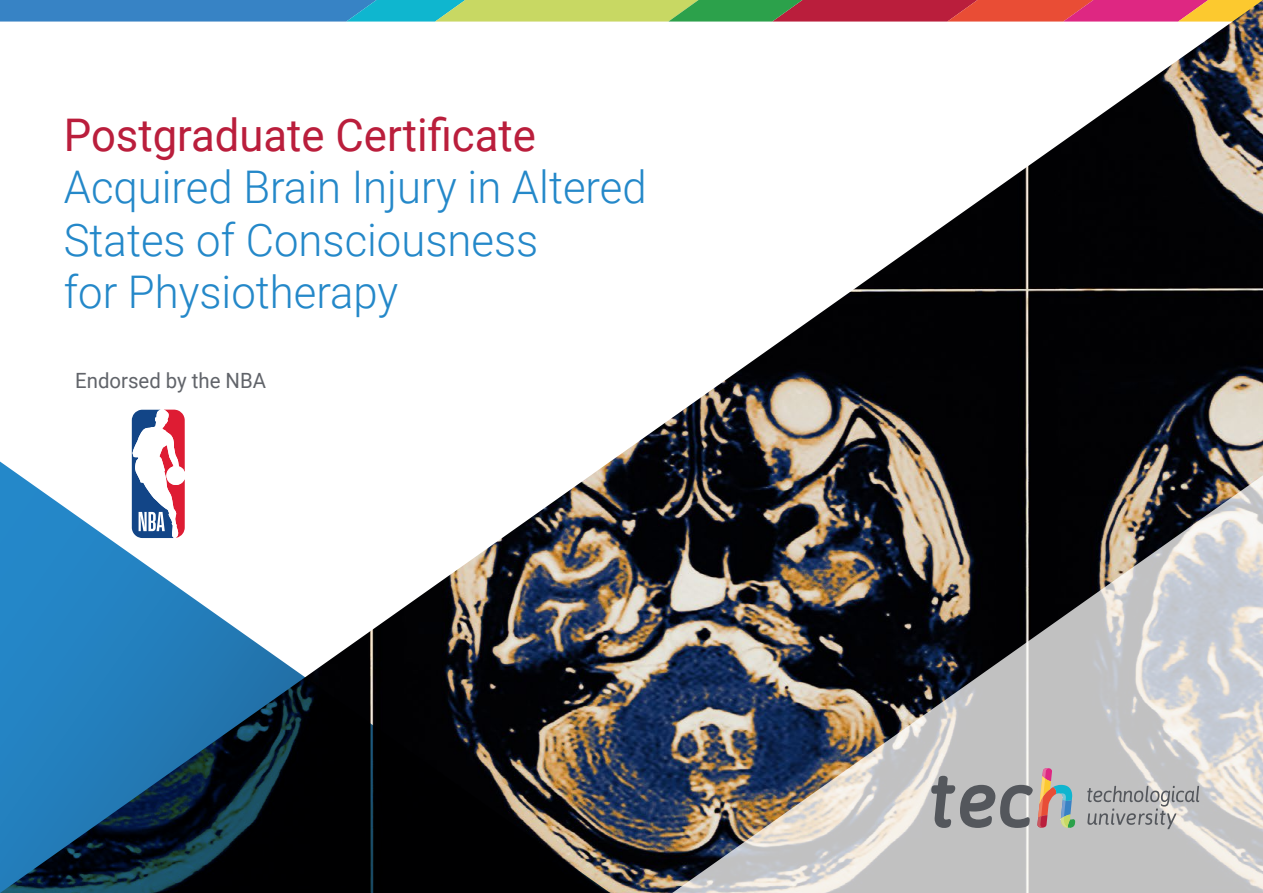
<style>
.page{position:relative;width:1263px;height:893px;background:#fff}
.page>*{position:absolute;margin:0;border:0;box-sizing:border-box;transform-origin:0 0}
.t1{font:300 45px/52.5px "Roboto";color:#2488c9}
.t2{font:45px "Roboto";color:#ba1e3c}
.t3{font:21px "Roboto";color:#61646a}
</style>
<div class="page">
<img style="left:0;top:0;width:1263px;height:893px">
<svg style="left:0;top:446px;width:640px;height:447px"></svg>
<img style="left:642px;top:454px;width:621px;height:439px">
<svg style="left:132px;top:410px;width:53px;height:128px"></svg>
<svg style="left:931px;top:768px;width:144px;height:60px;background:#a29f9f"></svg>
<svg style="left:1087px;top:786px;width:112px;height:43px;background:#b1b1b2"></svg>
<p class="t2" style="left:64px;top:103px;width:474px">Postgraduate Certificate</p>
<p class="t1" style="left:64px;top:159px;width:584px">Acquired Brain Injury in Altered<br>States of Consciousness<br>for Physiotherapy</p>
<p class="t3" style="left:75px;top:366px;width:192px">Endorsed by the NBA</p>
</div>
